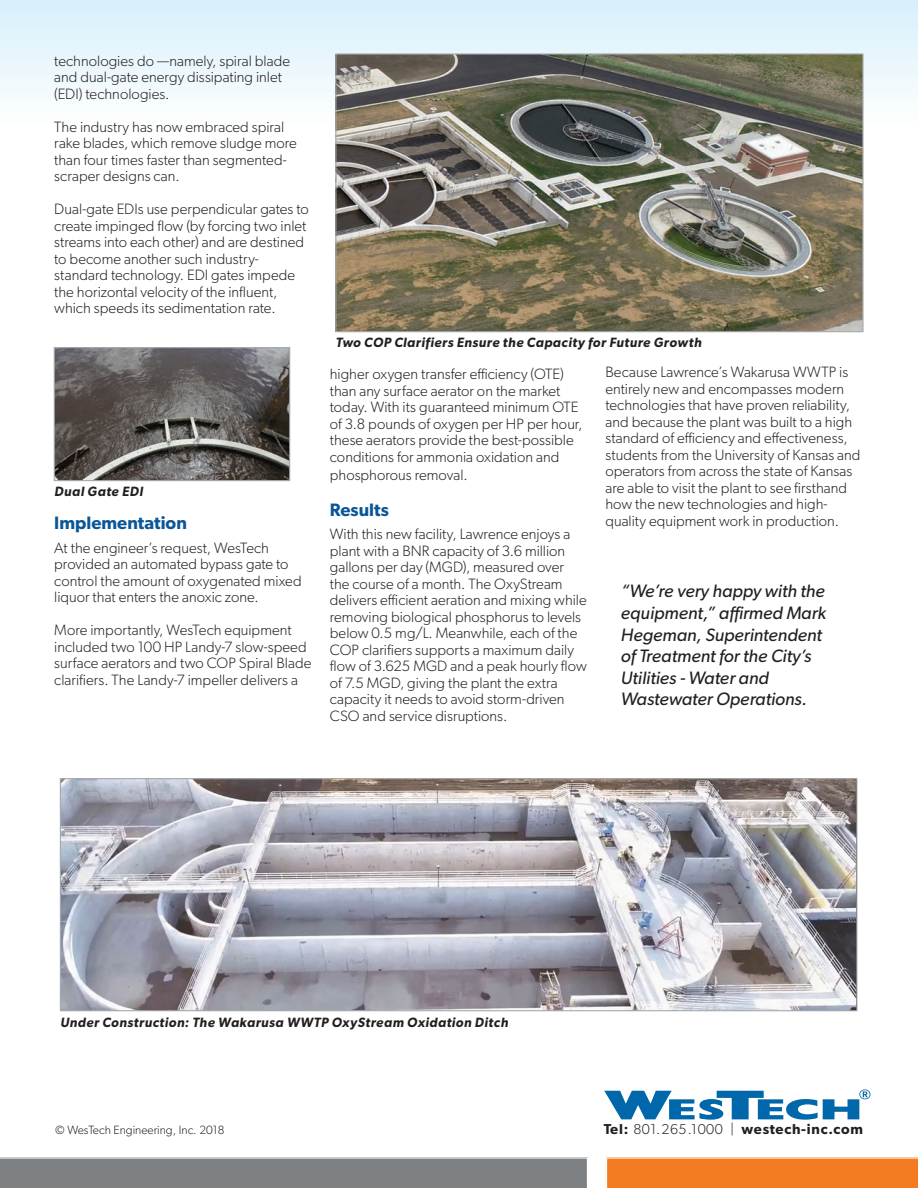
<style>
.page{position:relative;width:918px;height:1188px;background:#fff}
.page>*{position:absolute;margin:0;border:0;box-sizing:border-box;transform-origin:0 0}
.t1{font:italic 18px/21.6px "Gibson";color:#231f20}
.t2{font:600 18px "Gibson";color:#0b5696}
.t3{font:300 15px/16.5px "Gibson";letter-spacing:.005em;color:#231f20}
.t4{font:600 14.4px "Gibson";letter-spacing:.05em;color:#231f20}
.t5{font:italic 600 13.5px "Gibson";letter-spacing:.04em;color:#231f20}
.t6{font:300 12px "Gibson";color:#231f20}
.s1{font-weight:300}
</style>
<div class="page">
<div style="left:0;top:0;width:918px;height:136px;background:linear-gradient(to bottom,#d7f0fb,#fffffe)"></div>
<div style="left:0;top:1157px;width:588px;height:31px;background:#7e8183"></div>
<svg style="left:606px;top:1157px;width:312px;height:31px;background:#f4802a"></svg>
<svg style="left:604px;top:1089px;width:266px;height:31px"></svg>
<img style="left:337px;top:55px;width:525px;height:275px">
<div style="left:335px;top:53px;width:529px;height:279px;border:1px solid #a7aaac"></div>
<img style="left:62px;top:780px;width:793px;height:229px">
<div style="left:60px;top:778px;width:797px;height:233px;border:1px solid #a7aaac"></div>
<img style="left:56px;top:349px;width:232px;height:130px">
<div style="left:54px;top:347px;width:236px;height:134px;border:1px solid #a7aaac"></div>
<p class="t3" style="left:54px;top:52px;width:237px">technologies do —namely, spiral blade and dual-gate energy dissipating inlet (EDI) technologies.</p>
<p class="t3" style="left:54px;top:118px;width:244px">The industry has now embraced spiral rake blades, which remove sludge more than four times faster than segmented&shy;scraper designs can.</p>
<p class="t3" style="left:54px;top:201px;width:256px">Dual-gate EDIs use perpendicular gates to create impinged flow (by forcing two inlet streams into each other) and are destined to become another such industry&shy;standard technology. EDI gates impede the horizontal velocity of the influent, which speeds its sedimentation rate.</p>
<p class="t5" style="left:55px;top:483px;width:90px">Dual Gate EDI</p>
<p class="t2" style="left:54px;top:513px;width:134px">Implementation</p>
<p class="t3" style="left:54px;top:539px;width:249px">At the engineer’s request, WesTech provided an automated bypass gate to control the amount of oxygenated mixed liquor that enters the anoxic zone.</p>
<p class="t3" style="left:54px;top:622px;width:259px">More importantly, WesTech equipment included two 100 HP Landy-7 slow-speed surface aerators and two COP Spiral Blade clarifiers. The Landy-7 impeller delivers a</p>
<p class="t5" style="left:336px;top:335px;width:367px">Two COP Clarifiers Ensure the Capacity for Future Growth</p>
<p class="t3" style="left:330px;top:366px;width:254px">higher oxygen transfer efficiency (OTE) than any surface aerator on the market today. With its guaranteed minimum OTE of 3.8 pounds of oxygen per HP per hour, these aerators provide the best-possible conditions for ammonia oxidation and</p>
<p class="t3" style="left:330px;top:466px;width:139px">phosphorous removal.</p>
<p class="t2" style="left:330px;top:499px;width:61px">Results</p>
<p class="t3" style="left:330px;top:526px;width:258px">With this new facility, Lawrence enjoys a plant with a BNR capacity of 3.6 million gallons per day (MGD), measured over the course of a month. The OxyStream delivers efficient aeration and mixing while removing biological phosphorus to levels below 0.5 mg/L. Meanwhile, each of the COP clarifiers supports a maximum daily flow of 3.625 MGD and a peak hourly flow of 7.5 MGD, giving the plant the extra capacity it needs to avoid storm-driven CSO and service disruptions.</p>
<p class="t3" style="left:605px;top:364px;width:257px">Because Lawrence’s Wakarusa WWTP is entirely new and encompasses modern technologies that have proven reliability, and because the plant was built to a high standard of efficiency and effectiveness, students from the University of Kansas and operators from across the state of Kansas are able to visit the plant to see firsthand how the new technologies and high&shy;quality equipment work in production.</p>
<p class="t1" style="left:621px;top:580px;width:207px">“We’re very happy with the equipment,” affirmed Mark<br>Hegeman, Superintendent of Treatment for the City’s<br>Utilities - Water and<br>Wastewater Operations.</p>
<p class="t5" style="left:60px;top:1014px;width:449px">Under Construction: The Wakarusa WWTP OxyStream Oxidation Ditch</p>
<p class="t6" style="left:55px;top:1122px;width:171px">© WesTech Engineering, Inc. 2018</p>
<p class="t4" style="left:604px;top:1120px;width:261px">Tel: <span class="s1">801.265.1000 |</span> westech-inc.com</p>
</div>
